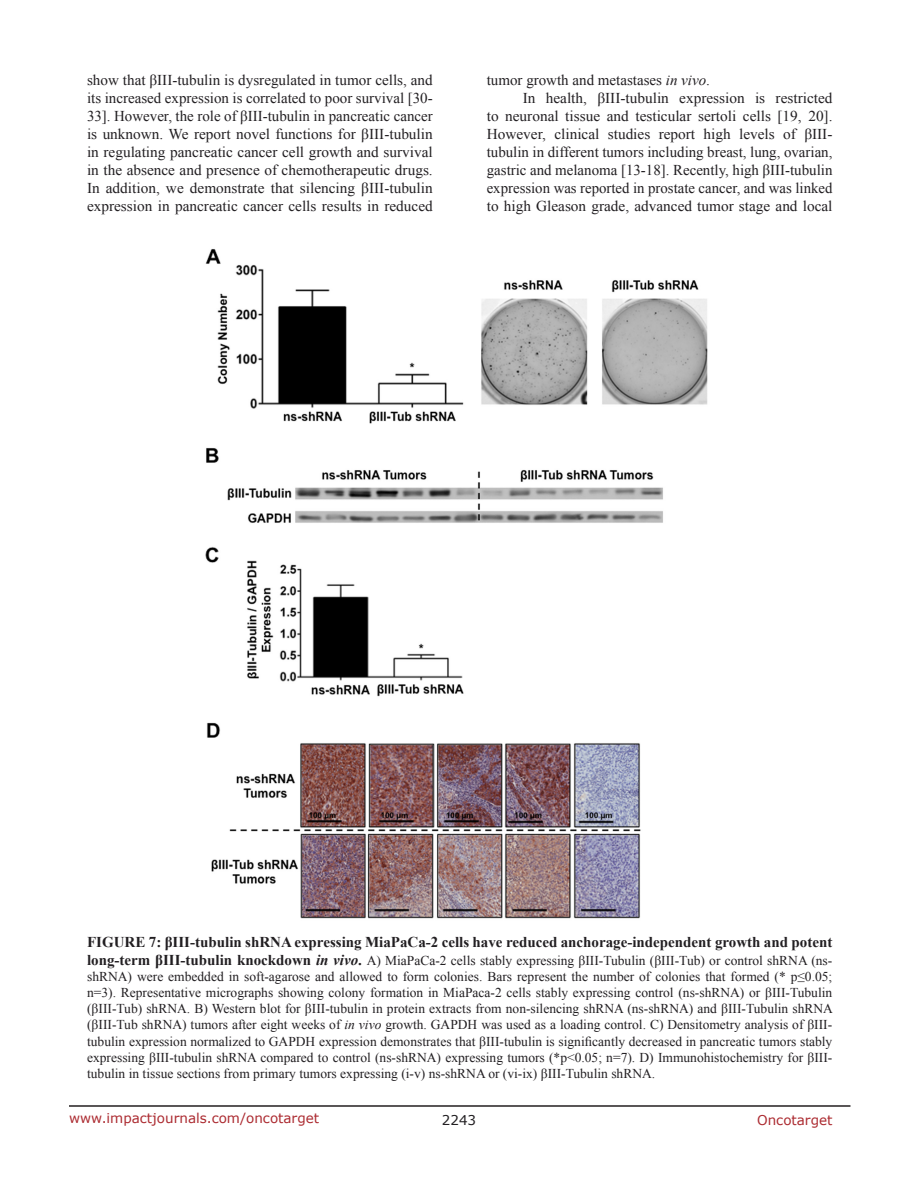
<style>
.page{position:relative;width:918px;height:1188px;background:#fff}
.page>*{position:absolute;margin:0;border:0;box-sizing:border-box;transform-origin:0 0}
.BodyText{font:15px/18px "Times New Roman";color:#221f22;text-align:justify}
.FigureText{font:700 15px "Times New Roman";color:#221f22}
.FigureText-2{font:13.5px/16.2px "Times New Roman";color:#221f22;text-align:justify}
.t1{font:13.5px "Verdana";color:#ac2b31}
.t2{font:13.5px "Verdana";color:#221f22}
.s1{font-style:italic}
.s2{font-weight:700;font-size:15px}
.s3{font-weight:700;font-style:italic;font-size:15px}
</style>
<div class="page">
<hr style="left:69px;top:1105px;width:781px;height:2px;background:#231f20">
<img style="left:205px;top:249px;width:503px;height:670px">
<p class="BodyText" style="left:87px;top:71px;width:347px">show that βIII-tubulin is dysregulated in tumor cells, and its increased expression is correlated to poor survival [30- 33]. However, the role of βIII-tubulin in pancreatic cancer is unknown. We report novel functions for βIII-tubulin in regulating pancreatic cancer cell growth and survival in the absence and presence of chemotherapeutic drugs.<br>In addition, we demonstrate that silencing βIII-tubulin expression in pancreatic cancer cells results in reduced</p>
<p class="BodyText" style="left:487px;top:71px;width:225px">tumor growth and metastases <span class="s1">in vivo</span>.</p>
<p class="BodyText" style="left:487px;top:89px;width:347px;text-indent:36px">In health, βIII-tubulin expression is restricted to neuronal tissue and testicular sertoli cells [19, 20].<br>However, clinical studies report high levels of βIII&shy;tubulin in different tumors including breast, lung, ovarian, gastric and melanoma [13-18]. Recently, high βIII-tubulin expression was reported in prostate cancer, and was linked to high Gleason grade, advanced tumor stage and local</p>
<p class="FigureText" style="left:87px;top:931px;width:747px">FIGURE 7: βIII-tubulin shRNA expressing MiaPaCa-2 cells have reduced anchorage-independent growth and potent</p>
<p class="FigureText-2" style="left:87px;top:952px;width:747px"><span class="s2">long-term βIII-tubulin knockdown</span> <span class="s3">in vivo</span><span class="s2">.</span> A) MiaPaCa-2 cells stably expressing βIII-Tubulin (βIII-Tub) or control shRNA (ns&shy;shRNA) were embedded in soft-agarose and allowed to form colonies. Bars represent the number of colonies that formed (* p≤0.05; n=3). Representative micrographs showing colony formation in MiaPaca-2 cells stably expressing control (ns-shRNA) or βIII-Tubulin (βIII-Tub) shRNA. B) Western blot for βIII-tubulin in protein extracts from non-silencing shRNA (ns-shRNA) and βIII-Tubulin shRNA (βIII-Tub shRNA) tumors after eight weeks of <span class="s1">in vivo</span> growth. GAPDH was used as a loading control. C) Densitometry analysis of βIII&shy;tubulin expression normalized to GAPDH expression demonstrates that βIII-tubulin is significantly decreased in pancreatic tumors stably expressing βIII-tubulin shRNA compared to control (ns-shRNA) expressing tumors (*p&lt;0.05; n=7). D) Immunohistochemistry for βIII&shy;tubulin in tissue sections from primary tumors expressing (i-v) ns-shRNA or (vi-ix) βIII-Tubulin shRNA.</p>
<p class="t1" style="left:69px;top:1109px;width:252px">www.impactjournals.com/oncotarget</p>
<p class="t2" style="left:442px;top:1111px;width:36px">2243</p>
<p class="t1" style="left:757px;top:1111px;width:77px">Oncotarget</p>
</div>
